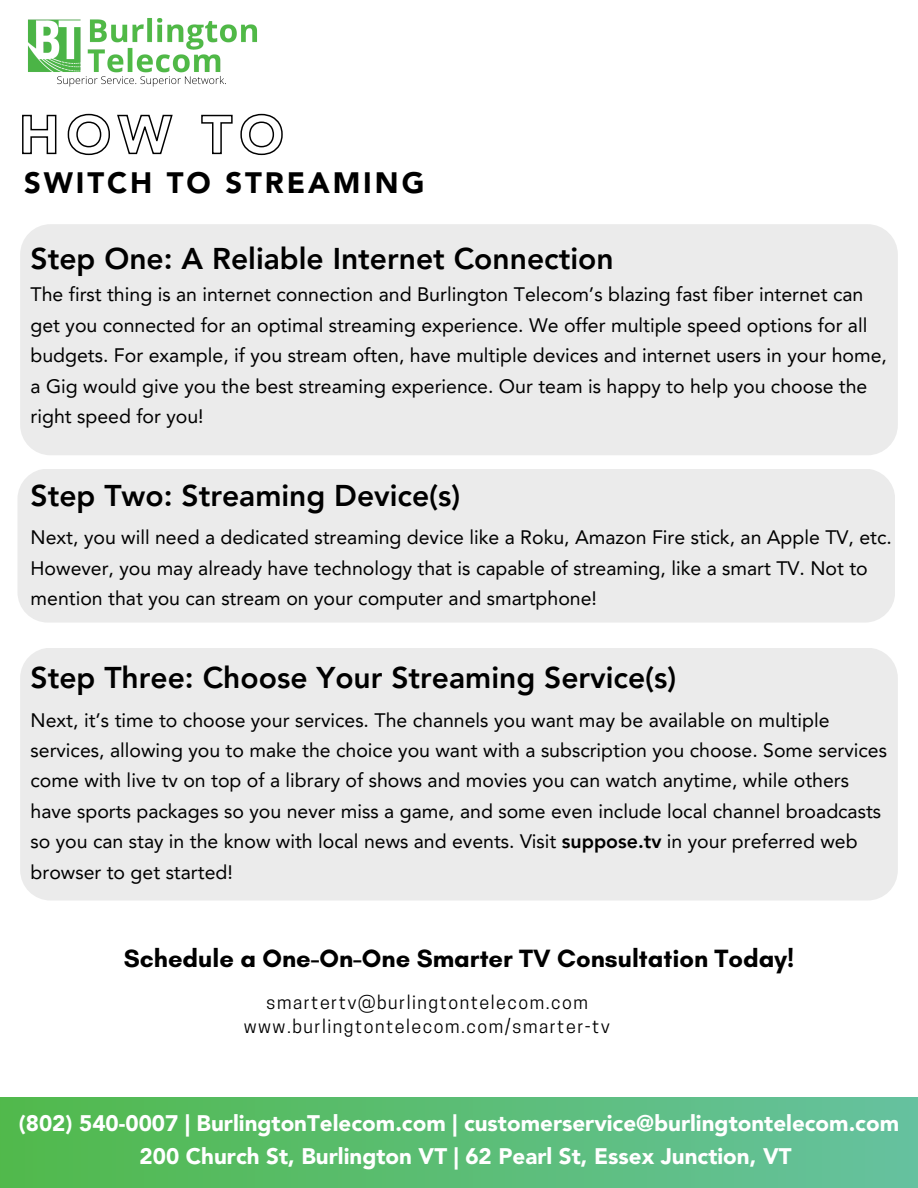
<style>
.page{position:relative;width:918px;height:1188px;background:#fff}
.page>*{position:absolute;margin:0;border:0;box-sizing:border-box;transform-origin:0 0}
.t1{font:800 30px "Avenir LT Pro";color:#000}
.t2{font:900 29.25px "Avenir LT Std";letter-spacing:.1em;color:#000}
.t3{font:700 25.5px "Glacial Indifference";color:#000}
.t4{font:900 22.35px "Avenir LT Std";color:#fff}
.t5{font:19.5px/30.3px "Avenir LT Pro";color:#000}
.t6{font:18px/24.8px "Cooper Hewitt";letter-spacing:.085em;color:#000;text-align:center}
.s1{font-weight:800}
</style>
<div class="page">
<img style="left:28px;top:18px;width:229px;height:69px">
<svg style="left:22px;top:113px;width:261px;height:43px"></svg>
<div style="left:20px;top:224px;width:878px;height:231px;background:#ebebeb;border-radius:30px"></div>
<div style="left:17px;top:469px;width:878px;height:154px;background:#ebebeb;border-radius:30px"></div>
<div style="left:20px;top:648px;width:878px;height:253px;background:#ebebeb;border-radius:30px"></div>
<div style="left:0;top:1097px;width:918px;height:91px;background:linear-gradient(to right,#51b94b,#66c19f)"></div>
<p class="t2" style="left:24px;top:171px;width:402px">SWITCH TO STREAMING</p>
<h3 class="t1" style="left:31px;top:246px;width:585px">Step One: A Reliable Internet Connection</h3>
<p class="t5" style="left:31px;top:281px;width:858px">The first thing is an internet connection and Burlington Telecom’s blazing fast fiber internet can get you connected for an optimal streaming experience. We offer multiple speed options for all budgets. For example, if you stream often, have multiple devices and internet users in your home, a Gig would give you the best streaming experience. Our team is happy to help you choose the right speed for you!</p>
<h4 class="t1" style="left:31px;top:484px;width:431px">Step Two: Streaming Device(s)</h4>
<p class="t5" style="left:31px;top:524px;width:863px">Next, you will need a dedicated streaming device like a Roku, Amazon Fire stick, an Apple TV, etc.<br>However, you may already have technology that is capable of streaming, like a smart TV. Not to mention that you can stream on your computer and smartphone!</p>
<h6 class="t1" style="left:31px;top:666px;width:647px">Step Three: Choose Your Streaming Service(s)</h6>
<h3 class="t5" style="left:31px;top:707px;width:858px">Next, it’s time to choose your services. The channels you want may be available on multiple services, allowing you to make the choice you want with a subscription you choose. Some services come with live tv on top of a library of shows and movies you can watch anytime, while others have sports packages so you never miss a game, and some even include local channel broadcasts so you can stay in the know with local news and events. Visit <span class="s1">suppose.tv</span> in your preferred web browser to get started!</h3>
<p class="t3" style="left:124px;top:943px;width:672px">Schedule a One-On-One Smarter TV Consultation Today!</p>
<h1 class="t6" style="left:244px;top:992px;width:368px">smartertv@burlingtontelecom.com www.burlingtontelecom.com/smarter-tv</h1>
<h5 class="t4" style="left:19px;top:1114px;width:882px">(802) 540-0007 | BurlingtonTelecom.com | customerservice@burlingtontelecom.com</h5>
<h5 class="t4" style="left:140px;top:1147px;width:653px">200 Church St, Burlington VT | 62 Pearl St, Essex Junction, VT</h5>
</div>
